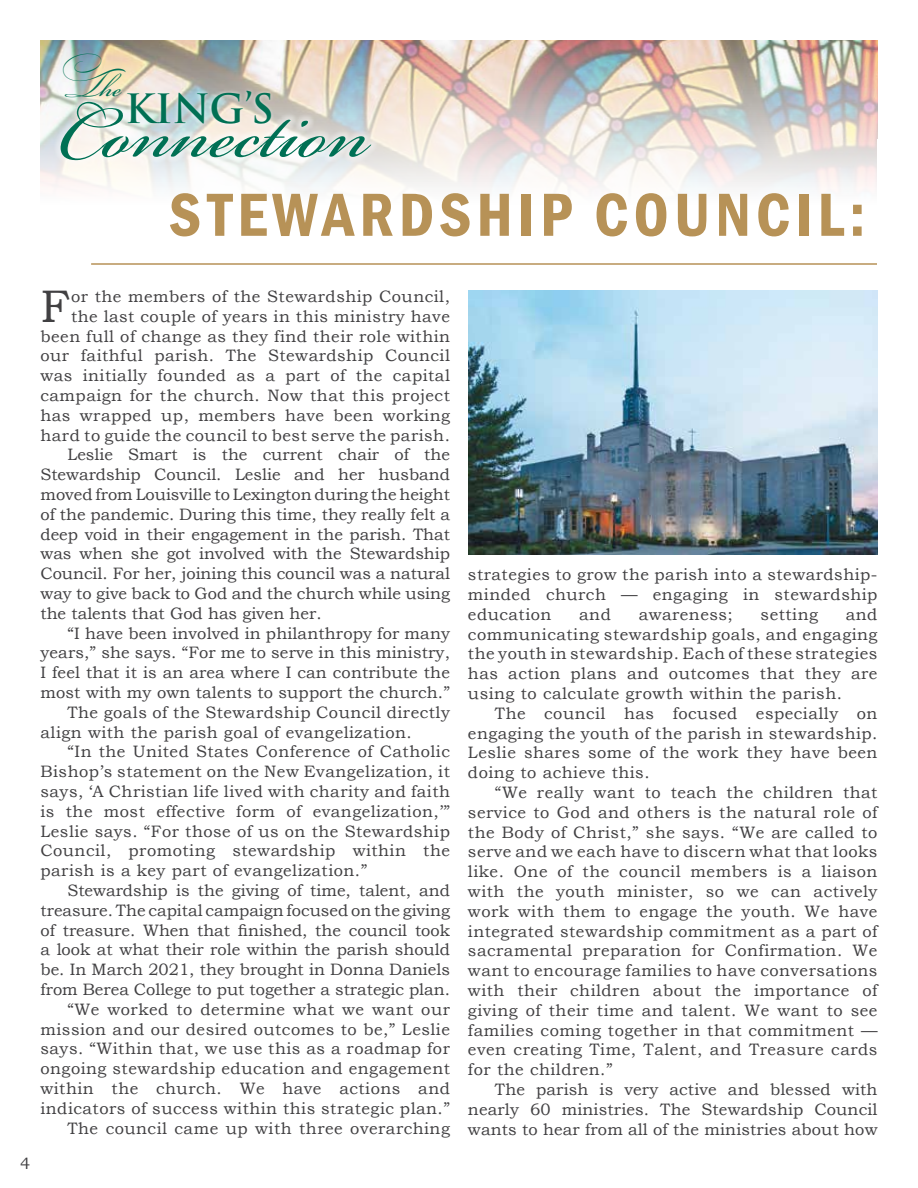
<style>
.page{position:relative;width:918px;height:1188px;background:#fff}
.page>*{position:absolute;margin:0;border:0;box-sizing:border-box;transform-origin:0 0}
.t1{font:116.7px "Bickham Script Pro";color:#007054}
.t2{font:600 condensed 63px "Franklin Gothic";letter-spacing:.08em;color:#b79257}
.t3{font:45.6px "Bookman Old Style";color:#414042}
.t4{font:700 39.45px "Trajan Pro";color:#007054}
.t5{font:39.45px "Bickham Script Pro";color:#007054}
.t6{font:16.5px/19.8px "Bookman Old Style";letter-spacing:.03em;color:#414042;text-align:justify}
.t7{font:16.5px "Bookman Old Style";color:#414042}
.t8{font:16.5px "Bookman Old Style";letter-spacing:.01em;color:#414042}
</style>
<div class="page">
<img style="left:40px;top:40px;width:838px;height:147px">
<svg style="left:54px;top:95px;width:324px;height:72px"></svg>
<div style="left:123px;top:87px;width:152px;height:41px;background:#fff;opacity:.75"></div>
<hr style="left:91px;top:263px;width:827px;height:2px;background:#b79257">
<div style="left:878px;top:139px;width:40px;height:282px;background:#fff"></div>
<img style="left:468px;top:290px;width:410px;height:265px">
<h3 class="t5" style="left:62px;top:60px;width:65px">Th e</h3>
<h3 class="t4" style="left:125px;top:84px;width:151px">KING’S</h3>
<h1 class="t1" style="left:58px;top:48px;width:308px">Connection</h1>
<h2 class="t2" style="left:169px;top:173px;width:698px">STEWARDSHIP COUNCIL:</h2>
<p class="t6" style="left:20px;top:1154px;width:12px">4</p>
<h3 class="t3" style="left:40px;top:277px;width:31px">F</h3>
<p class="t6" style="left:71px;top:287px;width:380px">or the members of the Stewardship Council,</p>
<p class="t6" style="left:71px;top:306px;width:380px">the last couple of years in this ministry have</p>
<p class="t6" style="left:40px;top:326px;width:411px">been full of change as they find their role within</p>
<p class="t6" style="left:40px;top:346px;width:411px">our faithful parish. The Stewardship Council</p>
<p class="t6" style="left:40px;top:366px;width:411px">was initially founded as a part of the capital</p>
<p class="t6" style="left:40px;top:386px;width:411px">campaign for the church. Now that this project</p>
<p class="t6" style="left:40px;top:405px;width:411px">has wrapped up, members have been working</p>
<p class="t6" style="left:40px;top:425px;width:411px">hard to guide the council to best serve the parish.</p>
<p class="t7" style="left:67px;top:444px;width:384px">Leslie Smart is the current chair of the</p>
<p class="t7" style="left:40px;top:464px;width:411px">Stewardship Council. Leslie and her husband</p>
<p class="t7" style="left:40px;top:484px;width:411px">moved from Louisville to Lexington during the height</p>
<p class="t7" style="left:40px;top:504px;width:411px">of the pandemic. During this time, they really felt a</p>
<p class="t7" style="left:40px;top:523px;width:411px">deep void in their engagement in the parish. That</p>
<p class="t7" style="left:40px;top:543px;width:411px">was when she got involved with the Stewardship</p>
<p class="t7" style="left:40px;top:563px;width:411px">Council. For her, joining this council was a natural</p>
<p class="t7" style="left:40px;top:583px;width:411px">way to give back to God and the church while using</p>
<p class="t7" style="left:40px;top:603px;width:283px">the talents that God has given her.</p>
<p class="t8" style="left:67px;top:622px;width:384px">“I have been involved in philanthropy for many</p>
<p class="t8" style="left:40px;top:642px;width:411px">years,” she says. “For me to serve in this ministry,</p>
<p class="t8" style="left:40px;top:662px;width:411px">I feel that it is an area where I can contribute the</p>
<p class="t8" style="left:40px;top:682px;width:411px">most with my own talents to support the church.”</p>
<p class="t6" style="left:67px;top:702px;width:384px">The goals of the Stewardship Council directly</p>
<p class="t6" style="left:40px;top:722px;width:373px">align with the parish goal of evangelization.</p>
<p class="t6" style="left:67px;top:742px;width:384px">“In the United States Conference of Catholic</p>
<p class="t6" style="left:40px;top:762px;width:411px">Bishop’s statement on the New Evangelization, it</p>
<p class="t6" style="left:40px;top:782px;width:411px">says, ‘A Christian life lived with charity and faith</p>
<p class="t6" style="left:40px;top:801px;width:411px">is the most effective form of evangelization,’”</p>
<p class="t6" style="left:40px;top:821px;width:411px">Leslie says. “For those of us on the Stewardship</p>
<p class="t6" style="left:40px;top:841px;width:411px">Council, promoting stewardship within the</p>
<p class="t6" style="left:40px;top:861px;width:328px">parish is a key part of evangelization.”</p>
<p class="t7" style="left:67px;top:880px;width:384px">Stewardship is the giving of time, talent, and</p>
<p class="t7" style="left:40px;top:900px;width:411px">treasure. The capital campaign focused on the giving</p>
<p class="t7" style="left:40px;top:919px;width:411px">of treasure. When that finished, the council took</p>
<p class="t7" style="left:40px;top:939px;width:411px">a look at what their role within the parish should</p>
<p class="t7" style="left:40px;top:959px;width:411px">be. In March 2021, they brought in Donna Daniels</p>
<p class="t7" style="left:40px;top:979px;width:411px">from Berea College to put together a strategic plan.</p>
<p class="t6" style="left:67px;top:999px;width:384px">“We worked to determine what we want our</p>
<p class="t6" style="left:40px;top:1019px;width:411px">mission and our desired outcomes to be,” Leslie</p>
<p class="t6" style="left:40px;top:1039px;width:411px">says. “Within that, we use this as a roadmap for</p>
<p class="t6" style="left:40px;top:1059px;width:411px">ongoing stewardship education and engagement</p>
<p class="t6" style="left:40px;top:1079px;width:411px">within the church. We have actions and</p>
<p class="t6" style="left:40px;top:1098px;width:411px">indicators of success within this strategic plan.”</p>
<p class="t6" style="left:67px;top:1118px;width:384px">The council came up with three overarching</p>
<p class="t6" style="left:468px;top:565px;width:411px">strategies to grow the parish into a stewardship&shy;minded church — engaging in stewardship education</p>
<p class="t6" style="left:468px;top:604px;width:411px;text-indent:378px">and communicating stewardship goals, and engaging the youth in stewardship. Each of these strategies has action plans and outcomes that they are using to calculate growth within the parish.</p>
<p class="t6" style="left:468px;top:703px;width:411px;text-indent:27px">The council has focused especially on engaging the youth of the parish in stewardship.<br>Leslie shares some of the work they have been doing to achieve this.</p>
<p class="t6" style="left:468px;top:782px;width:411px;text-indent:27px">“We really want to teach the children that service to God and others is the natural role of the Body of Christ,” she says. “We are called to serve and we each have to discern what that looks like. One of the council members is a liaison with the youth minister, so we can actively work with them to engage the youth. We have integrated stewardship commitment as a part of sacramental preparation for Confirmation. We want to encourage families to have conversations with their children about the importance of giving of their time and talent. We want to see families coming together in that commitment — even creating Time, Talent, and Treasure cards for the children.”</p>
<p class="t6" style="left:468px;top:1079px;width:411px;text-indent:27px">The parish is very active and blessed with nearly 60 ministries. The Stewardship Council wants to hear from all of the ministries about how</p>
<p class="t6" style="left:579px;top:604px;width:33px">and</p>
<p class="t6" style="left:639px;top:604px;width:96px">awareness;</p>
<p class="t6" style="left:761px;top:604px;width:59px">setting</p>
</div>
